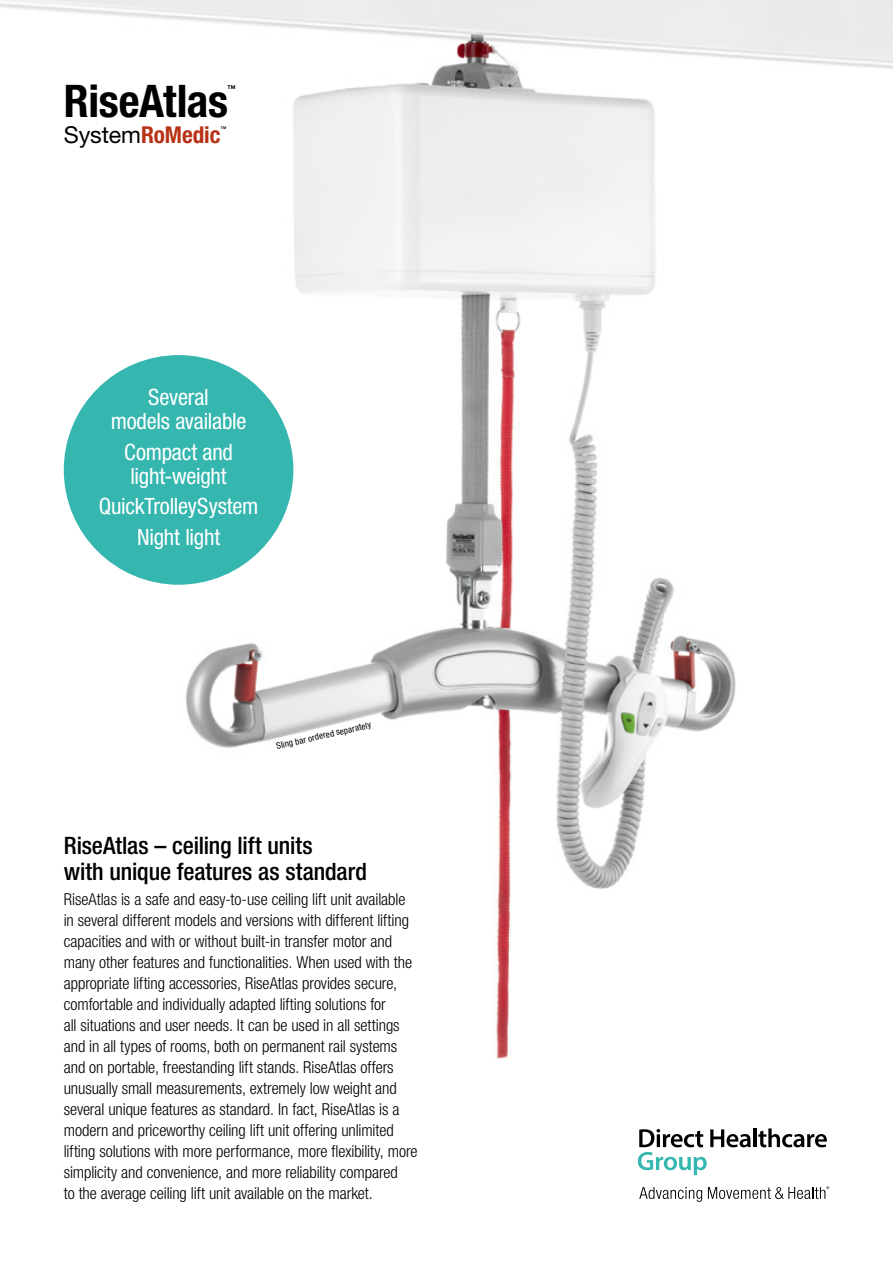
<style>
.page{position:relative;width:893px;height:1263px;background:#fff}
.page>*{position:absolute;margin:0;border:0;box-sizing:border-box;transform-origin:0 0}
.t1{font:700 condensed 45px "Helvetica Neue LT Std";letter-spacing:-.01em;color:#000}
.t2{font:500 condensed 24px/25.5px "Helvetica Neue LT Std";letter-spacing:-.005em;color:#000}
.t3{font:700 condensed 23.25px "Helvetica Neue LT Std";letter-spacing:-.005em;color:#b83216}
.t4{font:condensed 22.5px/24px "Helvetica Neue LT Std";letter-spacing:-.01em;color:#fff;text-align:center}
.t5{font:300 condensed 16.5px/21px "Helvetica Neue LT Std";letter-spacing:-.005em;color:#000}
.t6{font:condensed 9px "Helvetica Neue LT Std";color:#000}
.t7{font:700 5.25px "Helvetica Neue LT Std";color:#000}
.t8{font:700 3.45px "Helvetica Neue LT Std";color:#000}
.s1{font-weight:400;font-stretch:normal;color:#000}
</style>
<div class="page">
<img style="left:0;top:0;width:893px;height:1059px">
<hr style="left:753px;top:1128px;width:4px;height:19px;background:#000">
<svg style="left:758px;top:1128px;width:69px;height:19px"></svg>
<svg style="left:638px;top:1129px;width:113px;height:46px"></svg>
<svg style="left:639px;top:1187px;width:63px;height:15px"></svg>
<svg style="left:708px;top:1186px;width:121px;height:13px"></svg>
<div style="left:64px;top:355px;width:229px;height:230px;background:#35b6ae;border-radius:50%"></div>
<h1 class="t1" style="left:64px;top:74px;width:166px">RiseAtlas</h1>
<p class="t7" style="left:228px;top:84px;width:10px">TM</p>
<h3 class="t3" style="left:64px;top:120px;width:158px"><span class="s1">System</span>RoMedic</h3>
<p class="t8" style="left:221px;top:125px;width:7px">TM</p>
<h3 class="t4" style="left:111px;top:385px;width:137px">Several<br>models available</h3>
<h3 class="t4" style="left:124px;top:440px;width:110px;text-align:left">Compact and light-weight</h3>
<h3 class="t4" style="left:99px;top:491px;width:161px;line-height:30.3px">QuickTrolleySystem<br>Night light</h3>
<p class="t6" style="left:275px;top:741px;width:99px;rotate:-13deg">Sling bar ordered separately</p>
<h2 class="t2" style="left:64px;top:833px;width:305px">RiseAtlas – ceiling lift units<br>with unique features as standard</h2>
<p class="t5" style="left:64px;top:889px;width:355px">RiseAtlas is a safe and easy-to-use ceiling lift unit available in several different models and versions with different lifting capacities and with or without built-in transfer motor and many other features and functionalities. When used with the appropriate lifting accessories, RiseAtlas provides secure, comfortable and individually adapted lifting solutions for<br>all situations and user needs. It can be used in all settings and in all types of rooms, both on permanent rail systems and on portable, freestanding lift stands. RiseAtlas offers unusually small measurements, extremely low weight and several unique features as standard. In fact, RiseAtlas is a modern and priceworthy ceiling lift unit offering unlimited lifting solutions with more performance, more flexibility, more simplicity and convenience, and more reliability compared<br>to the average ceiling lift unit available on the market.</p>
</div>
